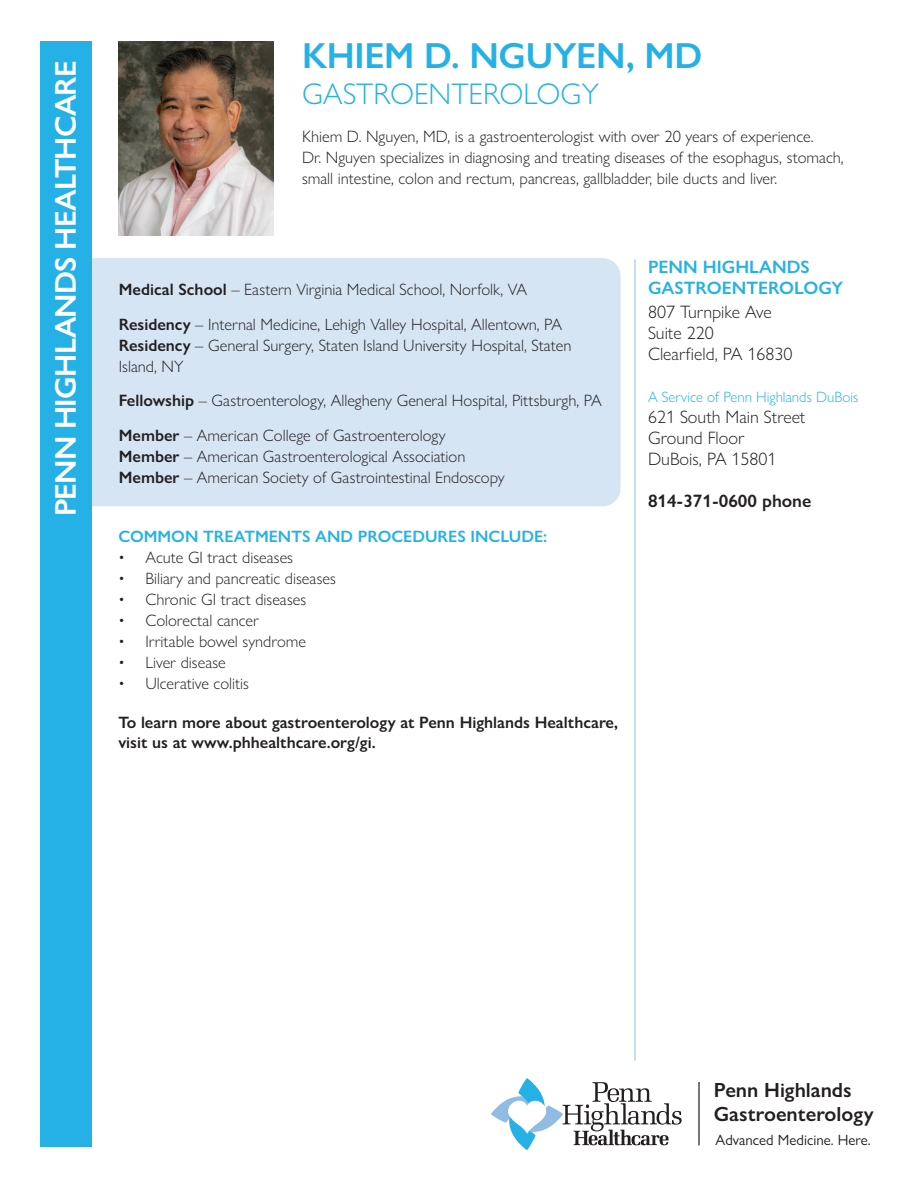
<style>
.page{position:relative;width:918px;height:1188px;background:#fff}
.page>*{position:absolute;margin:0;border:0;box-sizing:border-box;transform-origin:0 0}
.t1{font:600 36.3px "Gill Sans Nova";letter-spacing:-.01em;color:#26b1e6}
.t2{font:600 30px "Gill Sans Nova";letter-spacing:-.025em;color:#fff}
.t3{font:300 30px "Gill Sans Nova";color:#26b1e6}
.t4{font:600 20.55px "Gill Sans Nova";color:#231f20}
.t5{font:300 18px "Gill Sans Nova";color:#231f20}
.t6{font:600 18px "Gill Sans Nova";color:#26b1e6}
.t7{font:600 18px "Gill Sans Nova";color:#231f20}
.t8{font:300 16.5px/21px "Gill Sans Nova";color:#231f20}
.t9{font:600 16.5px/19.5px "Gill Sans Nova";color:#231f20}
.t10{font:600 16.5px "Gill Sans Nova";color:#26b1e6}
.t11{font:300 15px "Gill Sans Nova";color:#26b1e6}
.t12{font:15px "Gill Sans Nova";color:#231f20}
.s1{font-weight:600}
</style>
<div class="page">
<img style="left:119px;top:41px;width:154px;height:194px">
<div style="left:59px;top:258px;width:562px;height:248px;background:#d6e5f4;border-radius:18px"></div>
<div style="left:41px;top:41px;width:51px;height:1106px;background:#26b1e6"></div>
<hr style="left:635px;top:260px;width:1px;height:801px;background:#90bce4">
<svg style="left:491px;top:1078px;width:191px;height:72px"></svg>
<hr style="left:698px;top:1082px;width:2px;height:63px;background:#231f20">
<p class="t2" style="left:47px;top:516px;width:457px;rotate:-90deg">PENN HIGHLANDS HEALTHCARE</p>
<p class="t1" style="left:302px;top:33px;width:402px">KHIEM D. NGUYEN, MD</p>
<p class="t3" style="left:302px;top:75px;width:298px">GASTROENTEROLOGY</p>
<p class="t8" style="left:302px;top:125px;width:543px">Khiem D. Nguyen, MD, is a gastroenterologist with over 20 years of experience.<br>Dr. Nguyen specializes in diagnosing and treating diseases of the esophagus, stomach, small intestine, colon and rectum, pancreas, gallbladder, bile ducts and liver.</p>
<p class="t8" style="left:119px;top:279px;width:410px"><span class="s1">Medical School</span> – Eastern Virginia Medical School, Norfolk, VA</p>
<p class="t8" style="left:119px;top:313px;width:454px"><span class="s1">Residency</span> – Internal Medicine, Lehigh Valley Hospital, Allentown, PA<br><span class="s1">Residency</span> – General Surgery, Staten Island University Hospital, Staten<br>Island, NY</p>
<p class="t8" style="left:119px;top:390px;width:484px"><span class="s1">Fellowship</span> – Gastroenterology, Allegheny General Hospital, Pittsburgh, PA</p>
<p class="t8" style="left:119px;top:424px;width:387px"><span class="s1">Member</span> – American College of Gastroenterology<br><span class="s1">Member</span> – American Gastroenterological Association<br><span class="s1">Member</span> – American Society of Gastrointestinal Endoscopy</p>
<p class="t10" style="left:118px;top:526px;width:430px">COMMON TREATMENTS AND PROCEDURES INCLUDE:</p>
<p class="t8" style="left:118px;top:547px;width:176px">• Acute GI tract diseases</p>
<p class="t8" style="left:118px;top:568px;width:219px">• Biliary and pancreatic diseases</p>
<p class="t8" style="left:118px;top:589px;width:189px">• Chronic GI tract diseases</p>
<p class="t8" style="left:118px;top:610px;width:142px">• Colorectal cancer</p>
<p class="t8" style="left:118px;top:631px;width:189px">• Irritable bowel syndrome</p>
<p class="t8" style="left:118px;top:652px;width:109px">• Liver disease</p>
<p class="t8" style="left:118px;top:673px;width:132px">• Ulcerative colitis</p>
<p class="t9" style="left:118px;top:713px;width:502px">To learn more about gastroenterology at Penn Highlands Healthcare, visit us at www.phhealthcare.org/gi.</p>
<p class="t6" style="left:648px;top:255px;width:163px">PENN HIGHLANDS</p>
<p class="t6" style="left:648px;top:276px;width:197px">GASTROENTEROLOGY</p>
<p class="t5" style="left:648px;top:301px;width:125px">807 Turnpike Ave</p>
<p class="t5" style="left:648px;top:322px;width:67px">Suite 220</p>
<p class="t5" style="left:648px;top:343px;width:146px">Clearfield, PA 16830</p>
<p class="t11" style="left:648px;top:387px;width:212px">A Service of Penn Highlands DuBois</p>
<p class="t5" style="left:648px;top:406px;width:159px">621 South Main Street</p>
<p class="t5" style="left:648px;top:427px;width:98px">Ground Floor</p>
<p class="t5" style="left:648px;top:448px;width:130px">DuBois, PA 15801</p>
<p class="t7" style="left:648px;top:489px;width:165px">814-371-0600 phone</p>
<p class="t4" style="left:714px;top:1077px;width:139px">Penn Highlands</p>
<p class="t4" style="left:714px;top:1102px;width:161px">Gastroenterology</p>
<p class="t12" style="left:716px;top:1131px;width:157px">Advanced Medicine. Here.</p>
</div>
